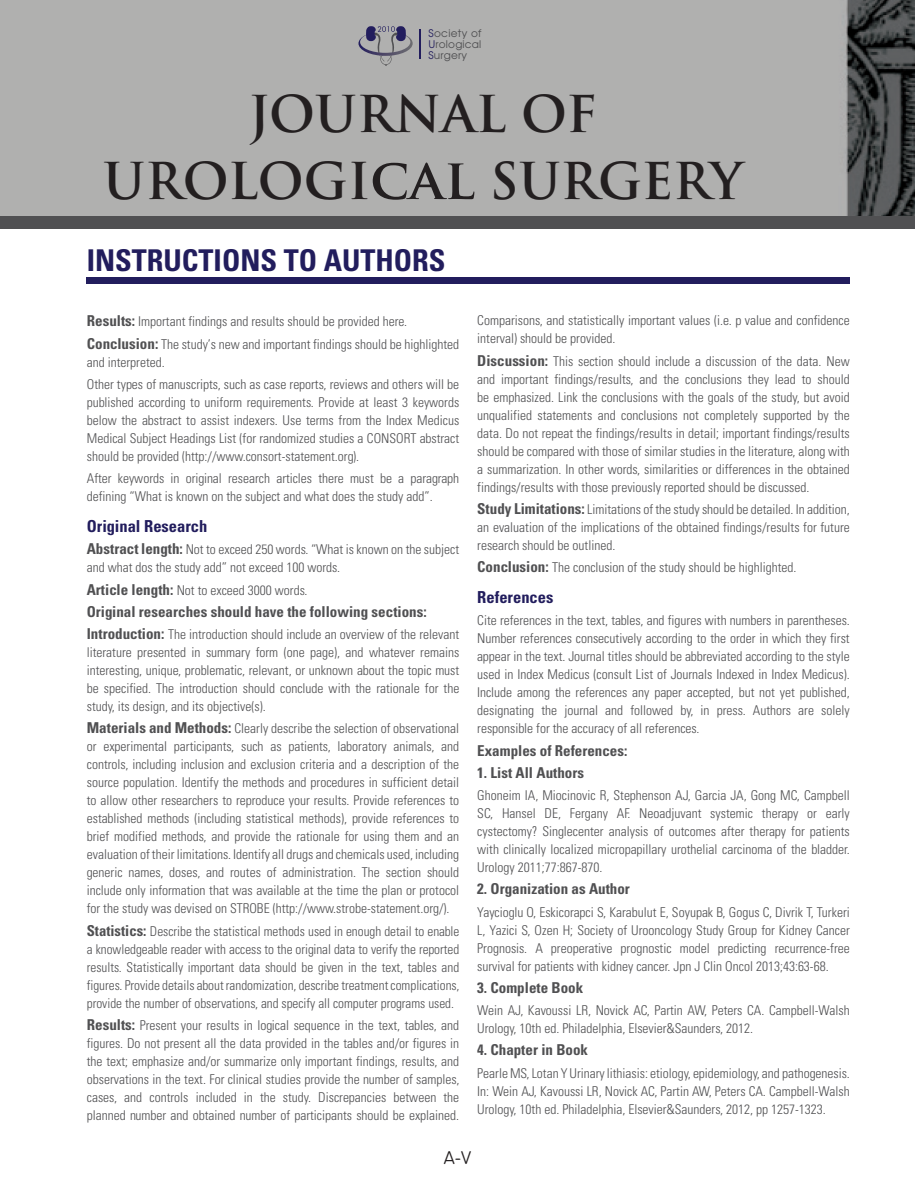
<style>
.page{position:relative;width:915px;height:1191px;background:#fff}
.page>*{position:absolute;margin:0;border:0;box-sizing:border-box;transform-origin:0 0}
.t1{font:700 49.5px/66.6px "Trajan Pro";color:#231f20;text-align:center}
.t2{font:30px "Univers Cond Bd Tr";color:#221d5d}
.t3{font:18px "VAG Rounded Thin Tr";color:#231f20}
.t4{font:16.5px "Univers Cond Bd Tr";color:#221d5d}
.t5{font:15px "Univers Cond Bd Tr";color:#505052}
.t6{font:13.5px/18px "Univers Cond Light Tr";color:#505052;text-align:justify}
.t7{font:10.5px/11.2px "Avant Garde Tr";letter-spacing:.02em;color:#505052;text-align:justify}
.s1{color:#221d5d}
.s2{font-size:55.5px}
.s3{font-family:"Univers Cond Bd Tr";font-size:15px}
</style>
<div class="page">
<img style="left:0;top:0;width:914px;height:216px">
<div style="left:0;top:216px;width:914px;height:13px;background:#505052"></div>
<hr style="left:419px;top:29px;width:2px;height:30px;background:#221d5d">
<svg style="left:358px;top:26px;width:54px;height:41px;background:#92919a"></svg>
<div style="left:87px;top:277px;width:762px;height:6px;background:#221d5d"></div>
<p class="t7" style="left:428px;top:27px;width:54px"><span class="s1">S</span>ociety of <span class="s1">U</span>rological <span class="s1">S</span>urgery</p>
<h1 class="t1" style="left:103px;top:82px;width:640px">JOURNAL OF<br>UROLOGI<span class="s2">cal</span> SURGERY</h1>
<h2 class="t2" style="left:87px;top:241px;width:360px">INSTRUCTIONS TO AUTHORS</h2>
<p class="t6" style="left:87px;top:310px;width:374px;line-height:22.2px"><span class="s3">Results:</span> Important findings and results should be provided here.<br><span class="s3">Conclusion:</span> The study’s new and important findings should be highlighted</p>
<p class="t6" style="left:87px;top:351px;width:374px;line-height:22.2px">and interpreted.<br>Other types of manuscripts, such as case reports, reviews and others will be</p>
<p class="t6" style="left:87px;top:393px;width:374px">published according to uniform requirements. Provide at least 3 keywords below the abstract to assist indexers. Use terms from the Index Medicus Medical Subject Headings List (for randomized studies a CONSORT abstract should be provided (http://www.consort-statement.org).</p>
<p class="t6" style="left:87px;top:469px;width:374px">After keywords in original research articles there must be a paragraph defining “What is known on the subject and what does the study add”.</p>
<p class="t4" style="left:87px;top:516px;width:122px">Original Research</p>
<p class="t6" style="left:87px;top:540px;width:374px"><span class="s3">Abstract length:</span> Not to exceed 250 words. “What is known on the subject and what dos the study add” not exceed 100 words.</p>
<p class="t6" style="left:87px;top:580px;width:222px"><span class="s3">Article length:</span> Not to exceed 3000 words.</p>
<p class="t5" style="left:87px;top:602px;width:341px">Original researches should have the following sections:</p>
<p class="t6" style="left:87px;top:625px;width:374px"><span class="s3">Introduction:</span> The introduction should include an overview of the relevant literature presented in summary form (one page), and whatever remains interesting, unique, problematic, relevant, or unknown about the topic must be specified. The introduction should conclude with the rationale for the study, its design, and its objective(s).</p>
<p class="t6" style="left:87px;top:719px;width:374px"><span class="s3">Materials and Methods:</span> Clearly describe the selection of observational or experimental participants, such as patients, laboratory animals, and controls, including inclusion and exclusion criteria and a description of the source population. Identify the methods and procedures in sufficient detail to allow other researchers to reproduce your results. Provide references to established methods (including statistical methods), provide references to brief modified methods, and provide the rationale for using them and an evaluation of their limitations. Identify all drugs and chemicals used, including generic names, doses, and routes of administration. The section should include only information that was available at the time the plan or protocol for the study was devised on STROBE (http://www.strobe-statement.org/).</p>
<p class="t6" style="left:87px;top:921px;width:374px"><span class="s3">Statistics:</span> Describe the statistical methods used in enough detail to enable a knowledgeable reader with access to the original data to verify the reported results. Statistically important data should be given in the text, tables and figures. Provide details about randomization, describe treatment complications, provide the number of observations, and specify all computer programs used.</p>
<p class="t6" style="left:87px;top:1016px;width:374px"><span class="s3">Results:</span> Present your results in logical sequence in the text, tables, and figures. Do not present all the data provided in the tables and/or figures in the text; emphasize and/or summarize only important findings, results, and observations in the text. For clinical studies provide the number of samples, cases, and controls included in the study. Discrepancies between the planned number and obtained number of participants should be explained.</p>
<p class="t6" style="left:477px;top:311px;width:374px">Comparisons, and statistically important values (i.e. p value and confidence interval) should be provided.</p>
<p class="t6" style="left:477px;top:352px;width:374px"><span class="s3">Discussion:</span> This section should include a discussion of the data. New and important findings/results, and the conclusions they lead to should be emphasized. Link the conclusions with the goals of the study, but avoid unqualified statements and conclusions not completely supported by the data. Do not repeat the findings/results in detail; important findings/results should be compared with those of similar studies in the literature, along with a summarization. In other words, similarities or differences in the obtained findings/results with those previously reported should be discussed.</p>
<p class="t6" style="left:477px;top:500px;width:374px"><span class="s3">Study Limitations:</span> Limitations of the study should be detailed. In addition, an evaluation of the implications of the obtained findings/results for future research should be outlined.</p>
<p class="t6" style="left:477px;top:558px;width:320px"><span class="s3">Conclusion:</span> The conclusion of the study should be highlighted.</p>
<p class="t4" style="left:477px;top:587px;width:78px">References</p>
<p class="t6" style="left:477px;top:611px;width:374px">Cite references in the text, tables, and figures with numbers in parentheses.<br>Number references consecutively according to the order in which they first appear in the text. Journal titles should be abbreviated according to the style used in Index Medicus (consult List of Journals Indexed in Index Medicus).<br>Include among the references any paper accepted, but not yet published, designating the journal and followed by, in press. Authors are solely responsible for the accuracy of all references.</p>
<p class="t5" style="left:477px;top:741px;width:151px">Examples of References:</p>
<p class="t5" style="left:477px;top:763px;width:108px">1. List All Authors</p>
<p class="t6" style="left:477px;top:786px;width:374px">Ghoneim IA, Miocinovic R, Stephenson AJ, Garcia JA, Gong MC, Campbell SC, Hansel DE, Fergany AF. Neoadjuvant systemic therapy or early cystectomy? Singlecenter analysis of outcomes after therapy for patients with clinically localized micropapillary urothelial carcinoma of the bladder.<br>Urology 2011;77:867-870.</p>
<p class="t5" style="left:477px;top:880px;width:154px">2. Organization as Author</p>
<p class="t6" style="left:477px;top:902px;width:374px">Yaycioglu O, Eskicorapci S, Karabulut E, Soyupak B, Gogus C, Divrik T, Turkeri L, Yazici S, Ozen H; Society of Urooncology Study Group for Kidney Cancer Prognosis. A preoperative prognostic model predicting recurrence-free survival for patients with kidney cancer. Jpn J Clin Oncol 2013;43:63-68.</p>
<p class="t5" style="left:477px;top:978px;width:107px">3. Complete Book</p>
<p class="t6" style="left:477px;top:1001px;width:374px">Wein AJ, Kavoussi LR, Novick AC, Partin AW, Peters CA. Campbell-Walsh<br>Urology, 10th ed. Philadelphia, Elsevier&amp;Saunders, 2012.</p>
<p class="t5" style="left:477px;top:1041px;width:112px">4. Chapter in Book</p>
<p class="t6" style="left:477px;top:1063px;width:374px">Pearle MS, Lotan Y Urinary lithiasis: etiology, epidemiology, and pathogenesis.<br>In: Wein AJ, Kavoussi LR, Novick AC, Partin AW, Peters CA. Campbell-Walsh Urology, 10th ed. Philadelphia, Elsevier&amp;Saunders, 2012, pp 1257-1323.</p>
<h3 class="t3" style="left:443px;top:1147px;width:29px">A-V</h3>
</div>
